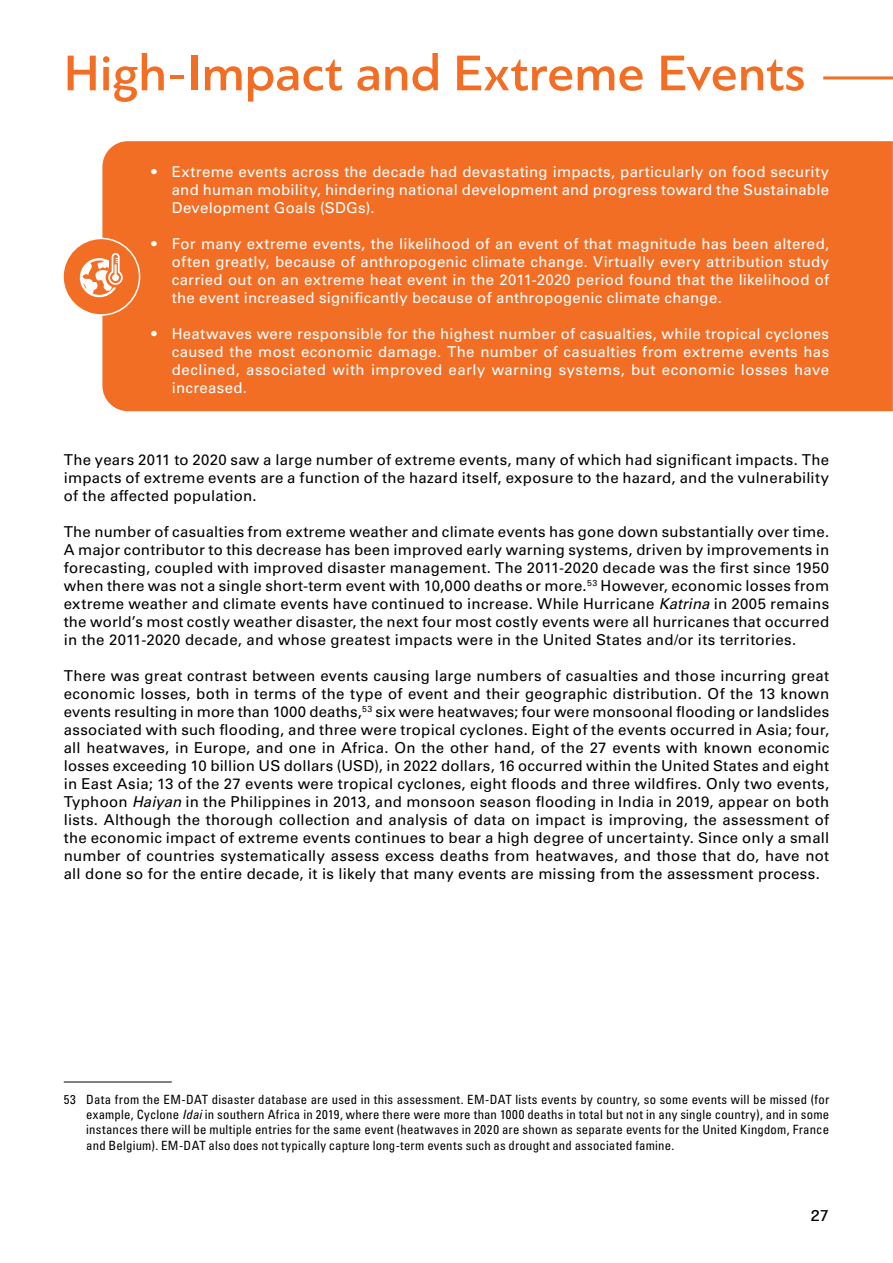
<style>
.page{position:relative;width:893px;height:1263px;background:#fff}
.page>*{position:absolute;margin:0;border:0;box-sizing:border-box;transform-origin:0 0}
.t1{font:500 52.5px "PF Bague Sans Pro";letter-spacing:-.005em;color:#f36e25}
.t2{font:500 16.5px "PF Bague Sans Pro";color:#000}
.t3{font:15px/18px "Univers LTCYR 55 Roman";letter-spacing:.02em;color:#000;text-align:justify}
.t4{font:15px/18px "Univers LTCYR 55 Roman";letter-spacing:.02em;color:#fff;text-align:justify}
.t5{font:condensed 12.75px/15.3px "Univers LTCYR 57";letter-spacing:.015em;color:#000;text-align:justify}
.s1{font-family:"Univers LTCYR 55";font-style:italic}
.s2{font-family:"Univers LTCYR 57 Condensed Obl";font-stretch:normal}
</style>
<div class="page">
<div style="left:102px;top:141px;width:791px;height:270px;background:#f36e25"></div>
<hr style="left:64px;top:1081px;width:108px;height:1px;background:#000">
<hr style="left:823px;top:76px;width:70px;height:3px;background:#f36e25">
<div style="left:63px;top:238px;width:77px;height:77px;background:#f36e25;border-radius:50%"></div>
<div style="left:62px;top:238px;width:78px;height:78px;border:2px solid #fff;border-radius:50%"></div>
<svg style="left:80px;top:253px;width:43px;height:44px"></svg>
<h1 class="t1" style="left:64px;top:42px;width:743px">High-Impact and Extreme Events</h1>
<p class="t4" style="left:172px;top:162px;width:659px;text-indent:-20px">• Extreme events across the decade had devastating impacts, particularly on food security and human mobility, hindering national development and progress toward the Sustainable Development Goals (SDGs).</p>
<p class="t4" style="left:172px;top:234px;width:659px;text-indent:-20px">• For many extreme events, the likelihood of an event of that magnitude has been altered, often greatly, because of anthropogenic climate change. Virtually every attribution study carried out on an extreme heat event in the 2011-2020 period found that the likelihood of the event increased significantly because of anthropogenic climate change.</p>
<p class="t4" style="left:172px;top:324px;width:659px;text-indent:-20px">• Heatwaves were responsible for the highest number of casualties, while tropical cyclones caused the most economic damage. The number of casualties from extreme events has declined, associated with improved early warning systems, but economic losses have increased.</p>
<p class="t3" style="left:64px;top:450px;width:767px">The years 2011 to 2020 saw a large number of extreme events, many of which had significant impacts. The impacts of extreme events are a function of the hazard itself, exposure to the hazard, and the vulnerability of the affected population.</p>
<p class="t3" style="left:64px;top:522px;width:767px">The number of casualties from extreme weather and climate events has gone down substantially over time.<br>A major contributor to this decrease has been improved early warning systems, driven by improvements in forecasting, coupled with improved disaster management. The 2011-2020 decade was the first since 1950 when there was not a single short-term event with 10,000 deaths or more.<sup>53</sup> However, economic losses from extreme weather and climate events have continued to increase. While Hurricane <span class="s1">Katrina</span> in 2005 remains the world’s most costly weather disaster, the next four most costly events were all hurricanes that occurred in the 2011-2020 decade, and whose greatest impacts were in the United States and/or its territories.</p>
<p class="t3" style="left:64px;top:666px;width:767px">There was great contrast between events causing large numbers of casualties and those incurring great economic losses, both in terms of the type of event and their geographic distribution. Of the 13 known events resulting in more than 1000 deaths,<sup>53</sup> six were heatwaves; four were monsoonal flooding or landslides associated with such flooding, and three were tropical cyclones. Eight of the events occurred in Asia; four, all heatwaves, in Europe, and one in Africa. On the other hand, of the 27 events with known economic losses exceeding 10 billion US dollars (USD), in 2022 dollars, 16 occurred within the United States and eight in East Asia; 13 of the 27 events were tropical cyclones, eight floods and three wildfires. Only two events, Typhoon <span class="s1">Haiyan</span> in the Philippines in 2013, and monsoon season flooding in India in 2019, appear on both lists. Although the thorough collection and analysis of data on impact is improving, the assessment of the economic impact of extreme events continues to bear a high degree of uncertainty. Since only a small number of countries systematically assess excess deaths from heatwaves, and those that do, have not all done so for the entire decade, it is likely that many events are missing from the assessment process.</p>
<p class="t5" style="left:86px;top:1091px;width:744px;text-indent:-22px">53 Data from the EM-DAT disaster database are used in this assessment. EM-DAT lists events by country, so some events will be missed (for example, Cyclone <span class="s2">Idai</span> in southern Africa in 2019, where there were more than 1000 deaths in total but not in any single country), and in some instances there will be multiple entries for the same event (heatwaves in 2020 are shown as separate events for the United Kingdom, France and Belgium). EM-DAT also does not typically capture long-term events such as drought and associated famine.</p>
<p class="t2" style="left:811px;top:1206px;width:20px">27</p>
</div>
